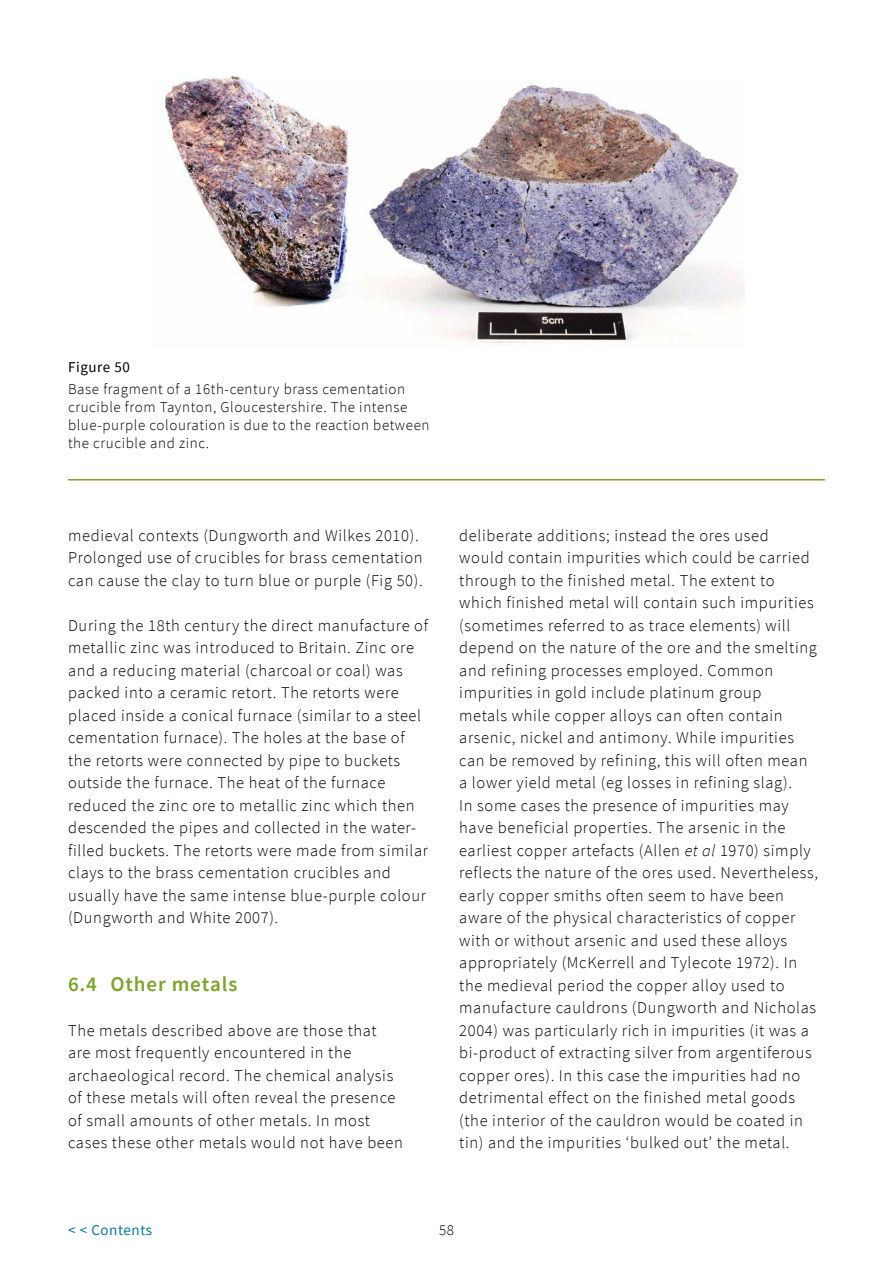
<style>
.page{position:relative;width:893px;height:1263px;background:#fff}
.page>*{position:absolute;margin:0;border:0;box-sizing:border-box;transform-origin:0 0}
.Heading_1{font:600 21px "Source Sans Pro";letter-spacing:.04em;color:#79a629}
.Body_text{font:300 16.5px/22.5px "Source Sans Pro";letter-spacing:.04em;color:#000}
.IMAGE_text{font:300 15px/18px "Source Sans Pro";letter-spacing:.04em;color:#000}
.t1{font:15px "Source Sans Pro";letter-spacing:.04em;color:#0075a7}
.IMAGE_heading{font:15px "Source Sans Pro";letter-spacing:.04em;color:#000}
.s1{font-style:italic}
</style>
<div class="page">
<img style="left:162px;top:76px;width:582px;height:267px">
<hr style="left:68px;top:479px;width:757px;height:1px;background:#79a629">
<p class="IMAGE_heading" style="left:68px;top:357px;width:64px">Figure 50</p>
<p class="IMAGE_text" style="left:68px;top:380px;width:363px">Base fragment of a 16th-century brass cementation crucible from Taynton, Gloucestershire. The intense blue-purple colouration is due to the reaction between the crucible and zinc.</p>
<p class="Body_text" style="left:68px;top:524px;width:356px">medieval contexts (Dungworth and Wilkes 2010).<br>Prolonged use of crucibles for brass cementation can cause the clay to turn blue or purple (Fig 50).</p>
<p class="Body_text" style="left:68px;top:614px;width:362px">During the 18th century the direct manufacture of metallic zinc was introduced to Britain. Zinc ore and a reducing material (charcoal or coal) was packed into a ceramic retort. The retorts were placed inside a conical furnace (similar to a steel cementation furnace). The holes at the base of the retorts were connected by pipe to buckets outside the furnace. The heat of the furnace reduced the zinc ore to metallic zinc which then descended the pipes and collected in the water&shy;filled buckets. The retorts were made from similar clays to the brass cementation crucibles and usually have the same intense blue-purple colour (Dungworth and White 2007).</p>
<p class="Heading_1" style="left:68px;top:970px;width:171px">6.4 Other metals</p>
<p class="Body_text" style="left:68px;top:1019px;width:336px">The metals described above are those that are most frequently encountered in the archaeological record. The chemical analysis of these metals will often reveal the presence of small amounts of other metals. In most cases these other metals would not have been</p>
<p class="Body_text" style="left:459px;top:524px;width:360px">deliberate additions; instead the ores used<br>would contain impurities which could be carried through to the finished metal. The extent to which finished metal will contain such impurities (sometimes referred to as trace elements) will depend on the nature of the ore and the smelting and refining processes employed. Common impurities in gold include platinum group<br>metals while copper alloys can often contain arsenic, nickel and antimony. While impurities can be removed by refining, this will often mean a lower yield metal (eg losses in refining slag).<br>In some cases the presence of impurities may have beneficial properties. The arsenic in the earliest copper artefacts (Allen <span class="s1">et al</span> 1970) simply reflects the nature of the ores used. Nevertheless, early copper smiths often seem to have been aware of the physical characteristics of copper with or without arsenic and used these alloys appropriately (McKerrell and Tylecote 1972). In the medieval period the copper alloy used to manufacture cauldrons (Dungworth and Nicholas 2004) was particularly rich in impurities (it was a bi-product of extracting silver from argentiferous copper ores). In this case the impurities had no detrimental effect on the finished metal goods (the interior of the cauldron would be coated in tin) and the impurities ‘bulked out’ the metal.</p>
<p class="t1" style="left:68px;top:1220px;width:86px">&lt; &lt; Contents</p>
<p class="IMAGE_text" style="left:439px;top:1220px;width:16px">58</p>
</div>
